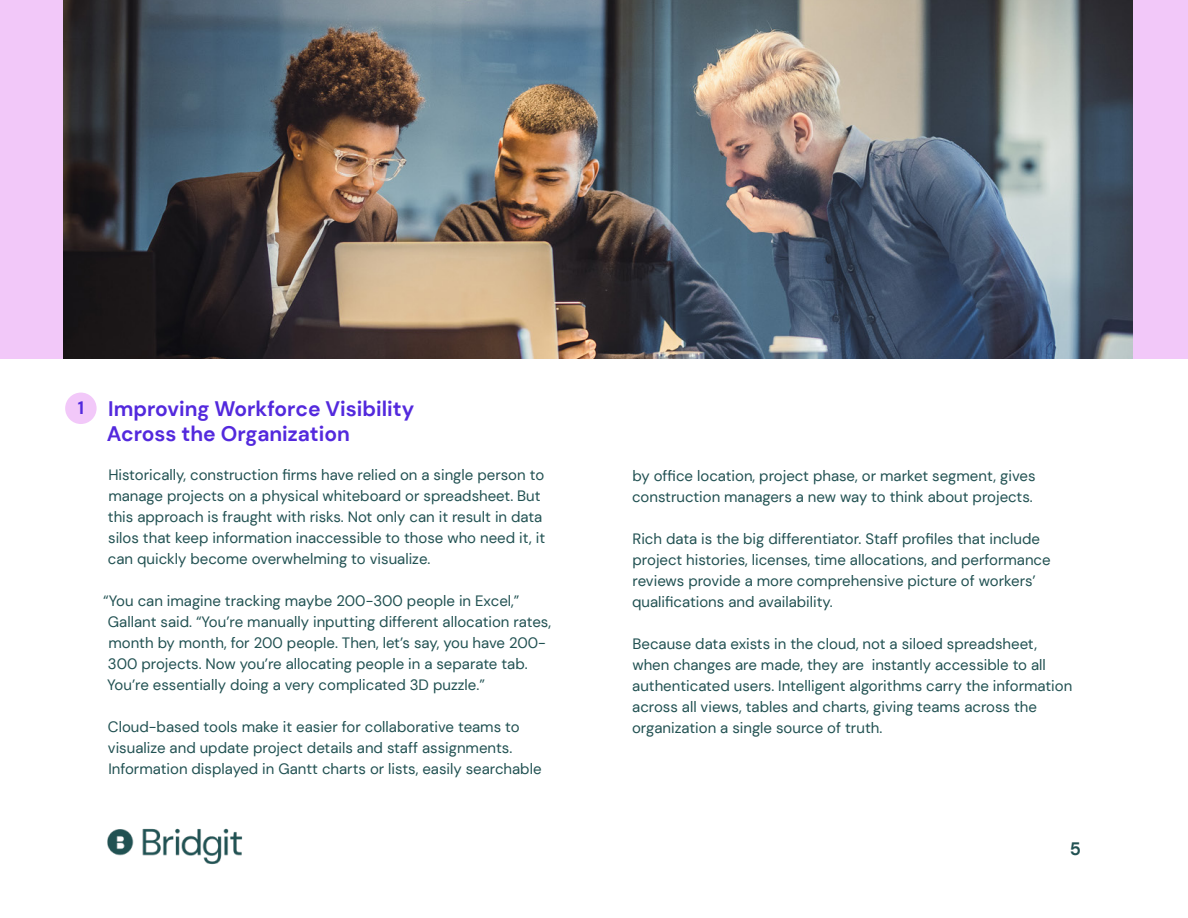
<style>
.page{position:relative;width:1188px;height:918px;background:#fff}
.page>*{position:absolute;margin:0;border:0;box-sizing:border-box;transform-origin:0 0}
.t1{font:700 21px "DM Sans";color:#5329dd}
.t2{font:700 18px "DM Sans";color:#215152}
.t3{font:700 18px "DM Sans";color:#5329dd}
.t4{font:15px/21px "DM Sans";color:#215152}
</style>
<div class="page">
<div style="left:65px;top:393px;width:32px;height:31px;background:#f2c8f9;border-radius:50%"></div>
<div style="left:0;top:0;width:1188px;height:359px;background:#f2c8f9"></div>
<img style="left:63px;top:0;width:1069px;height:359px">
<img style="left:107px;top:828px;width:136px;height:37px">
<p class="t3" style="left:78px;top:397px;width:8px">1</p>
<p class="t1" style="left:108px;top:395px;width:308px">Improving Workforce Visibility</p>
<p class="t1" style="left:107px;top:420px;width:244px">Across the Organization</p>
<p class="t4" style="left:108px;top:464px;width:439px">Historically, construction firms have relied on a single person to manage projects on a physical whiteboard or spreadsheet. But this approach is fraught with risks. Not only can it result in data silos that keep information inaccessible to those who need it, it can quickly become overwhelming to visualize.</p>
<p class="t4" style="left:103px;top:590px;width:449px">“You can imagine tracking maybe 200-300 people in Excel,” Gallant said. “You’re manually inputting different allocation rates, month by month, for 200 people. Then, let’s say, you have 200- 300 projects. Now you’re allocating people in a separate tab.<br>You’re essentially doing a very complicated 3D puzzle.”</p>
<p class="t4" style="left:108px;top:716px;width:435px">Cloud-based tools make it easier for collaborative teams to visualize and update project details and staff assignments.<br>Information displayed in Gantt charts or lists, easily searchable</p>
<p class="t4" style="left:632px;top:466px;width:405px">by office location, project phase, or market segment, gives construction managers a new way to think about projects.</p>
<p class="t4" style="left:632px;top:529px;width:420px">Rich data is the big differentiator. Staff profiles that include project histories, licenses, time allocations, and performance reviews provide a more comprehensive picture of workers’ qualifications and availability.</p>
<p class="t4" style="left:632px;top:634px;width:442px">Because data exists in the cloud, not a siloed spreadsheet, when changes are made, they are instantly accessible to all authenticated users. Intelligent algorithms carry the information across all views, tables and charts, giving teams across the organization a single source of truth.</p>
<p class="t2" style="left:1070px;top:837px;width:13px">5</p>
</div>
